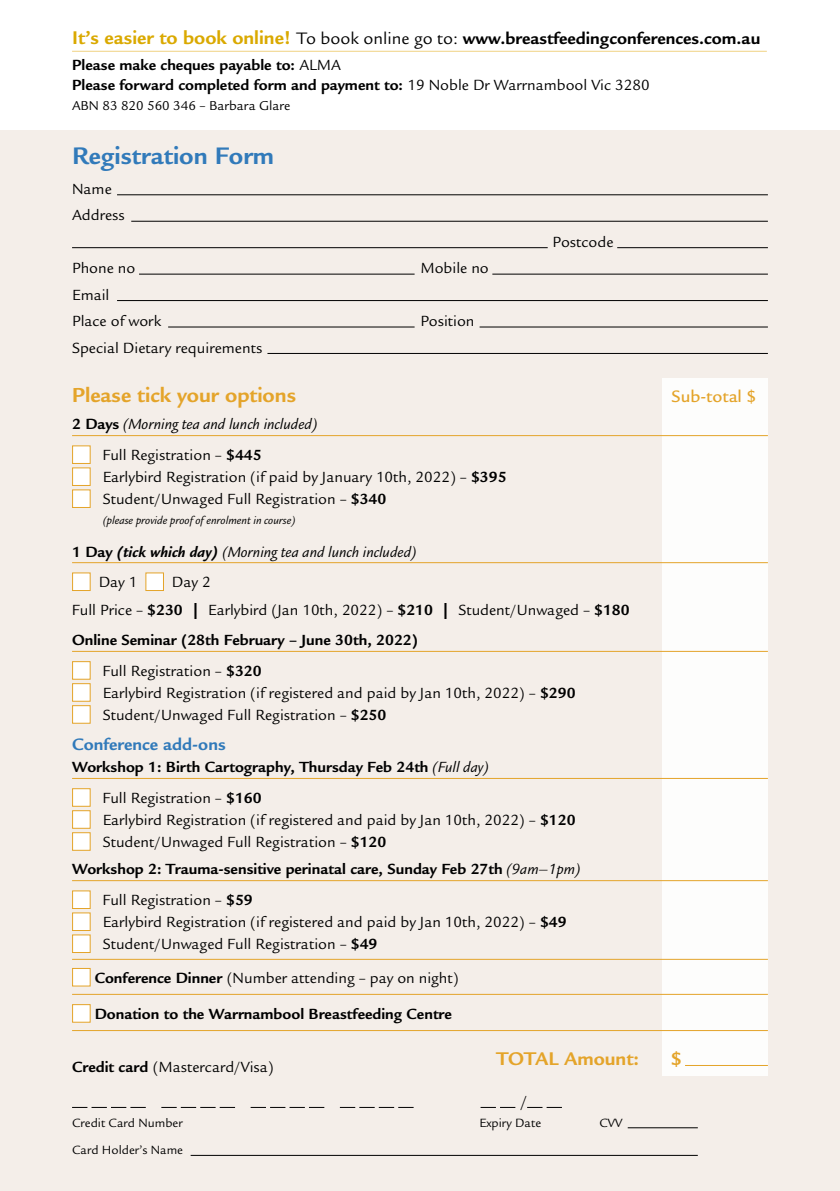
<style>
.page{position:relative;width:840px;height:1191px;background:#fff}
.page>*{position:absolute;margin:0;border:0;box-sizing:border-box;transform-origin:0 0}
.t1{font:700 26px "Legacy Sans";color:#317aba}
.t2{font:700 22px "Legacy Sans";color:#e4a42a}
.t3{font:700 20px "Legacy Sans";color:#e4a42a}
.t4{font:700 18px "Legacy Sans";color:#000}
.t5{font:700 18px "Legacy Sans";color:#317aba}
.t6{font:500 18px "Legacy Sans";color:#e4a42a}
.t7{font:17.4px "Legacy Sans";color:#000}
.t8{font:16px/22px "Legacy Sans";color:#000}
.t9{font:700 16px/30.6px "Legacy Sans";color:#000}
.t10{font:italic 16px/30.6px "Legacy Sans";color:#000}
.t11{font:14px "Legacy Sans";color:#000}
.t12{font:13px "Legacy Sans";color:#000}
.t13{font:italic 12px "Legacy Sans";color:#000}
.s1{font-size:20px;color:#daa900}
.s2{font-weight:400}
.s3{font-weight:700;font-style:normal}
.s4{font-style:normal}
.s5{font-weight:700}
.s6{font-weight:400;font-style:italic}
</style>
<div class="page">
<div style="left:0;top:130px;width:839px;height:1061px;background:#f4eee9"></div>
<hr style="left:72px;top:51px;width:694px;height:1px;background:#f0d283">
<hr style="left:117px;top:194px;width:650px;height:1px;background:#000">
<hr style="left:117px;top:300px;width:650px;height:1px;background:#000">
<hr style="left:131px;top:221px;width:636px;height:1px;background:#000">
<hr style="left:267px;top:353px;width:500px;height:1px;background:#000">
<hr style="left:72px;top:247px;width:475px;height:1px;background:#000">
<hr style="left:617px;top:247px;width:150px;height:1px;background:#000">
<hr style="left:492px;top:274px;width:275px;height:1px;background:#000">
<hr style="left:139px;top:274px;width:275px;height:1px;background:#000">
<hr style="left:479px;top:327px;width:288px;height:1px;background:#000">
<hr style="left:168px;top:327px;width:246px;height:1px;background:#000">
<div style="left:662px;top:378px;width:105px;height:698px;background:#fff"></div>
<hr style="left:72px;top:435px;width:695px;height:1px;background:#e4a42a">
<hr style="left:72px;top:562px;width:695px;height:1px;background:#e4a42a">
<hr style="left:72px;top:651px;width:695px;height:1px;background:#e4a42a">
<hr style="left:72px;top:778px;width:695px;height:1px;background:#e4a42a">
<hr style="left:72px;top:880px;width:695px;height:1px;background:#e4a42a">
<hr style="left:72px;top:958px;width:695px;height:1px;background:#e4a42a">
<hr style="left:72px;top:994px;width:695px;height:1px;background:#e4a42a">
<hr style="left:72px;top:1030px;width:695px;height:1px;background:#e4a42a">
<div style="left:72px;top:445px;width:19px;height:19px;background:#fff;border:1px solid #e4a42a"></div>
<div style="left:72px;top:467px;width:19px;height:19px;background:#fff;border:1px solid #e4a42a"></div>
<div style="left:72px;top:489px;width:19px;height:19px;background:#fff;border:1px solid #e4a42a"></div>
<div style="left:72px;top:572px;width:19px;height:19px;background:#fff;border:1px solid #e4a42a"></div>
<div style="left:145px;top:572px;width:19px;height:19px;background:#fff;border:1px solid #e4a42a"></div>
<div style="left:72px;top:661px;width:19px;height:18px;background:#fff;border:1px solid #e4a42a"></div>
<div style="left:72px;top:683px;width:19px;height:18px;background:#fff;border:1px solid #e4a42a"></div>
<div style="left:72px;top:705px;width:19px;height:18px;background:#fff;border:1px solid #e4a42a"></div>
<div style="left:72px;top:788px;width:19px;height:18px;background:#fff;border:1px solid #e4a42a"></div>
<div style="left:72px;top:810px;width:19px;height:18px;background:#fff;border:1px solid #e4a42a"></div>
<div style="left:72px;top:832px;width:19px;height:18px;background:#fff;border:1px solid #e4a42a"></div>
<div style="left:72px;top:890px;width:19px;height:19px;background:#fff;border:1px solid #e4a42a"></div>
<div style="left:72px;top:912px;width:19px;height:19px;background:#fff;border:1px solid #e4a42a"></div>
<div style="left:72px;top:934px;width:19px;height:19px;background:#fff;border:1px solid #e4a42a"></div>
<div style="left:72px;top:968px;width:19px;height:18px;background:#fff;border:1px solid #e4a42a"></div>
<div style="left:72px;top:1004px;width:19px;height:18px;background:#fff;border:1px solid #e4a42a"></div>
<hr style="left:684px;top:1065px;width:83px;height:1px;background:#e4a42a">
<svg style="left:72px;top:1107px;width:74px;height:1px"></svg>
<svg style="left:250px;top:1107px;width:74px;height:1px"></svg>
<svg style="left:161px;top:1107px;width:74px;height:1px"></svg>
<svg style="left:340px;top:1107px;width:73px;height:1px"></svg>
<svg style="left:480px;top:1107px;width:35px;height:1px"></svg>
<svg style="left:527px;top:1107px;width:34px;height:1px"></svg>
<hr style="left:190px;top:1155px;width:507px;height:1px;background:#000">
<hr style="left:627px;top:1127px;width:70px;height:1px;background:#000">
<p class="t4" style="left:72px;top:28px;width:689px"><span class="s1">It’s easier to book online!</span> <span class="s2">To book online go to:</span> www.breastfeedingconferences.com.au</p>
<p class="t9" style="left:72px;top:55px;width:578px;line-height:20px">Please make cheques payable to: <span class="s2">ALMA<br></span>Please forward completed form and payment to: <span class="s2">19 Noble Dr Warrnambool Vic 3280</span></p>
<p class="t11" style="left:72px;top:97px;width:220px">ABN 83 820 560 346 – Barbara Glare</p>
<h1 class="t1" style="left:72px;top:141px;width:203px">Registration Form</h1>
<p class="t8" style="left:72px;top:176px;width:54px;line-height:26.6px">Name<br>Address</p>
<p class="t8" style="left:552px;top:231px;width:62px">Postcode</p>
<p class="t8" style="left:72px;top:257px;width:65px">Phone no</p>
<p class="t8" style="left:420px;top:257px;width:70px">Mobile no</p>
<p class="t8" style="left:72px;top:282px;width:91px;line-height:26.6px">Email<br>Place of work</p>
<p class="t8" style="left:420px;top:310px;width:56px">Position</p>
<p class="t8" style="left:72px;top:337px;width:191px">Special Dietary requirements</p>
<h2 class="t2" style="left:72px;top:382px;width:225px">Please tick your options</h2>
<p class="t6" style="left:671px;top:386px;width:86px">Sub-total $</p>
<p class="t10" style="left:103px;top:409px;width:216px;text-indent:-31px"><span class="s3">2 Days</span> (Morning tea and lunch included)<br><span class="s4">Full Registration –</span> <span class="s3">$445</span></p>
<p class="t8" style="left:103px;top:466px;width:405px">Earlybird Registration (if paid by January 10th, 2022) – <span class="s5">$395<br></span>Student/Unwaged Full Registration – <span class="s5">$340</span></p>
<p class="t13" style="left:103px;top:514px;width:194px">(please provide proof of enrolment in course)</p>
<p class="t10" style="left:99px;top:536px;width:319px;text-indent:-27px"><span class="s3">1 Day</span> <span class="s5">(tick which day)</span> (Morning tea and lunch included)<br><span class="s4">Day 1</span></p>
<p class="t8" style="left:72px;top:568px;width:559px;line-height:27.6px;text-indent:100px">Day 2<br>Full Price – <span class="s5">$230 |</span> Earlybird (Jan 10th, 2022) – <span class="s5">$210 |</span> Student/Unwaged – <span class="s5">$180</span></p>
<p class="t9" style="left:103px;top:625px;width:317px;text-indent:-31px">Online Seminar (28th February – June 30th, 2022)<br><span class="s2">Full Registration –</span> $320</p>
<p class="t8" style="left:103px;top:682px;width:474px">Earlybird Registration (if registered and paid by Jan 10th, 2022) – <span class="s5">$290<br></span>Student/Unwaged Full Registration – <span class="s5">$250</span></p>
<p class="t5" style="left:72px;top:734px;width:155px">Conference add-ons</p>
<p class="t9" style="left:103px;top:752px;width:387px;text-indent:-31px">Workshop 1: Birth Cartography, Thursday Feb 24th <span class="s6">(Full day)<br></span><span class="s2">Full Registration –</span> $160</p>
<p class="t8" style="left:103px;top:809px;width:474px">Earlybird Registration (if registered and paid by Jan 10th, 2022) – <span class="s5">$120<br></span>Student/Unwaged Full Registration – <span class="s5">$120</span></p>
<p class="t9" style="left:103px;top:854px;width:479px;text-indent:-31px">Workshop 2: Trauma-sensitive perinatal care, Sunday Feb 27th <span class="s6">(9am–1pm)<br></span><span class="s2">Full Registration –</span> $59</p>
<p class="t8" style="left:103px;top:911px;width:465px">Earlybird Registration (if registered and paid by Jan 10th, 2022) – <span class="s5">$49<br></span>Student/Unwaged Full Registration – <span class="s5">$49</span></p>
<p class="t8" style="left:95px;top:966px;width:365px"><span class="s5">Conference Dinner</span> (Number attending – pay on night)</p>
<p class="t9" style="left:95px;top:998px;width:358px">Donation to the Warrnambool Breastfeeding Centre</p>
<p class="t3" style="left:496px;top:1047px;width:144px">TOTAL Amount:</p>
<p class="t3" style="left:670px;top:1047px;width:13px">$</p>
<p class="t7" style="left:520px;top:1091px;width:9px">/</p>
<p class="t12" style="left:72px;top:1115px;width:112px">Credit Card Number</p>
<p class="t12" style="left:479px;top:1115px;width:63px">Expiry Date</p>
<p class="t12" style="left:599px;top:1115px;width:24px">CVV</p>
<p class="t12" style="left:72px;top:1142px;width:112px">Card Holder’s Name</p>
<p class="t8" style="left:72px;top:1056px;width:203px"><span class="s5">Credit card</span> (Mastercard/Visa)</p>
</div>
